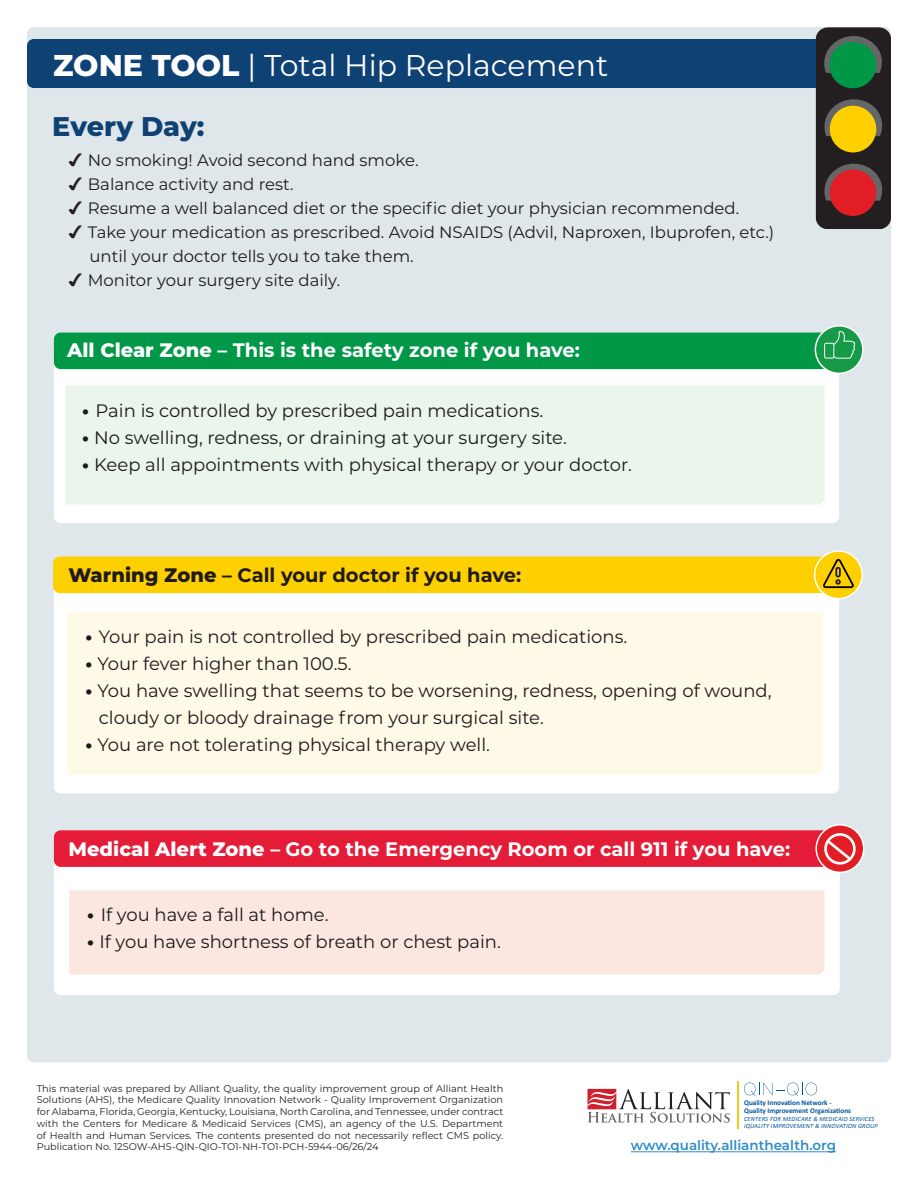
<style>
.page{position:relative;width:918px;height:1188px;background:#fff}
.page>*{position:absolute;margin:0;border:0;box-sizing:border-box;transform-origin:0 0}
.t1{font:30px "Montserrat";color:#fff}
.t2{font:800 27px "Montserrat";color:#0e4174}
.t3{font:700 19.5px "Montserrat";color:#fff}
.t4{font:700 19.5px "Montserrat";color:#1f1b1c}
.Bullets{font:18px/27px "Montserrat";color:#1d1a1c}
.Bullets-2{font:16.5px/24px "Montserrat";color:#1d1a1c}
.website_link{font:600 13.5px "Montserrat";color:#2f8cc9}
.t5{font:9.75px/11.7px "Montserrat";color:#231f20;text-align:justify}
.t6{font:700 7.2px "Calibri";color:#00549c}
.t7{font:italic 6.45px "Calibri";letter-spacing:.025em;color:#00549c}
.s1{font-weight:800}
.s2{font-family:"Monotype Sorts";color:#231f20}
</style>
<div class="page">
<div style="left:27px;top:27px;width:864px;height:1035px;background:#e0e7eb;border-radius:7px"></div>
<div style="left:54px;top:350px;width:785px;height:173px;background:#fff;border-radius:7px"></div>
<div style="left:66px;top:385px;width:759px;height:120px;background:#eaf5ec"></div>
<div style="left:54px;top:333px;width:782px;height:36px;background:#009847;border-radius:7px"></div>
<div style="left:815px;top:326px;width:48px;height:47px;background:#169a48;border-radius:50%"></div>
<div style="left:815px;top:325px;width:49px;height:49px;border:2px solid #fff;border-radius:50%"></div>
<svg style="left:824px;top:329px;width:34px;height:30px"></svg>
<div style="left:54px;top:578px;width:785px;height:216px;background:#fff;border-radius:7px"></div>
<div style="left:53px;top:557px;width:783px;height:36px;background:#ffd000;border-radius:7px"></div>
<svg style="left:815px;top:551px;width:47px;height:48px"></svg>
<div style="left:814px;top:550px;width:49px;height:49px;border:2px solid #fff;border-radius:50%"></div>
<svg style="left:823px;top:559px;width:31px;height:29px"></svg>
<div style="left:67px;top:612px;width:756px;height:163px;background:#fff9e8"></div>
<div style="left:54px;top:859px;width:786px;height:136px;background:#fff;border-radius:7px"></div>
<div style="left:54px;top:830px;width:783px;height:37px;background:#e41c37;border-radius:7px"></div>
<div style="left:816px;top:825px;width:48px;height:47px;background:#e11e25;border-radius:50%"></div>
<div style="left:815px;top:824px;width:49px;height:49px;border:2px solid #fff;border-radius:50%"></div>
<div style="left:824px;top:833px;width:32px;height:32px;border:3px solid #fff;border-radius:50%"></div>
<svg style="left:824px;top:837px;width:29px;height:25px"></svg>
<div style="left:27px;top:39px;width:864px;height:49px;background:#0e4174;border-radius:7px"></div>
<hr style="left:631px;top:1151px;width:205px;height:1px;background:#2f8cc9">
<svg style="left:816px;top:27px;width:75px;height:201px;background:#614027"></svg>
<div style="left:829px;top:42px;width:47px;height:46px;background:#009847;border-radius:50%"></div>
<svg style="left:744px;top:1083px;width:73px;height:13px"></svg>
<hr style="left:737px;top:1082px;width:2px;height:47px;background:#f1cb14">
<svg style="left:588px;top:1089px;width:142px;height:34px"></svg>
<div style="left:69px;top:890px;width:756px;height:85px;background:#fce7e0"></div>
<p class="t1" style="left:53px;top:45px;width:557px"><span class="s1">ZONE TOOL</span> | Total Hip Replacement</p>
<p class="t2" style="left:52px;top:106px;width:154px">Every Day:</p>
<p class="Bullets-2" style="left:69px;top:147px;width:351px"><span class="s2">4</span> No smoking! Avoid second hand smoke.</p>
<p class="Bullets-2" style="left:69px;top:171px;width:227px"><span class="s2">4</span> Balance activity and rest.</p>
<p class="Bullets-2" style="left:69px;top:195px;width:672px"><span class="s2">4</span> Resume a well balanced diet or the specific diet your physician recommended.</p>
<p class="Bullets-2" style="left:90px;top:219px;width:686px;text-indent:-21px"><span class="s2">4</span> Take your medication as prescribed. Avoid NSAIDS (Advil, Naproxen, Ibuprofen, etc.) until your doctor tells you to take them.</p>
<p class="Bullets-2" style="left:69px;top:267px;width:273px"><span class="s2">4</span> Monitor your surgery site daily.</p>
<p class="t3" style="left:67px;top:336px;width:514px"><span class="s1">All Clear Zone</span> – This is the safety zone if you have:</p>
<p class="Bullets" style="left:82px;top:397px;width:463px"><span class="s1">•</span> Pain is controlled by prescribed pain medications.</p>
<p class="Bullets" style="left:82px;top:424px;width:486px"><span class="s1">•</span> No swelling, redness, or draining at your surgery site.</p>
<p class="Bullets" style="left:82px;top:451px;width:551px"><span class="s1">•</span> Keep all appointments with physical therapy or your doctor.</p>
<p class="t4" style="left:69px;top:561px;width:454px"><span class="s1">Warning Zone</span> – Call your doctor if you have:</p>
<p class="Bullets" style="left:85px;top:622px;width:543px"><span class="s1">•</span> Your pain is not controlled by prescribed pain medications.</p>
<p class="Bullets" style="left:85px;top:649px;width:268px"><span class="s1">•</span> Your fever higher than 100.5.</p>
<p class="Bullets" style="left:99px;top:676px;width:674px;text-indent:-14px"><span class="s1">•</span> You have swelling that seems to be worsening, redness, opening of wound, cloudy or bloody drainage from your surgical site.</p>
<p class="Bullets" style="left:85px;top:730px;width:406px"><span class="s1">•</span> You are not tolerating physical therapy well.</p>
<p class="t3" style="left:69px;top:835px;width:723px"><span class="s1">Medical Alert Zone</span> – Go to the Emergency Room or call 911 if you have:</p>
<p class="Bullets" style="left:87px;top:901px;width:243px"><span class="s1">•</span> If you have a fall at home.</p>
<p class="Bullets" style="left:87px;top:928px;width:415px"><span class="s1">•</span> If you have shortness of breath or chest pain.</p>
<p class="t5" style="left:37px;top:1082px;width:468px">This material was prepared by Alliant Quality, the quality improvement group of Alliant Health Solutions (AHS), the Medicare Quality Innovation Network - Quality Improvement Organization for Alabama, Florida, Georgia, Kentucky, Louisiana, North Carolina, and Tennessee, under contract with the Centers for Medicare &amp; Medicaid Services (CMS), an agency of the U.S. Department of Health and Human Services. The contents presented do not necessarily reflect CMS policy.<br>Publication No. 12SOW-AHS-QIN-QIO-TO1-NH-TO1-PCH-5944-06/26/24</p>
<p class="t6" style="left:744px;top:1098px;width:89px">Quality Innovation Network -</p>
<p class="t6" style="left:744px;top:1106px;width:109px">Quality Improvement Organizations</p>
<p class="t7" style="left:744px;top:1115px;width:132px">CENTERS FOR MEDICARE &amp; MEDICAID SERVICES</p>
<p class="t7" style="left:744px;top:1122px;width:135px">iQUALITY IMPROVEMENT &amp; INNOVATION GROUP</p>
<p class="website_link" style="left:631px;top:1136px;width:207px">www.quality.allianthealth.org</p>
</div>
